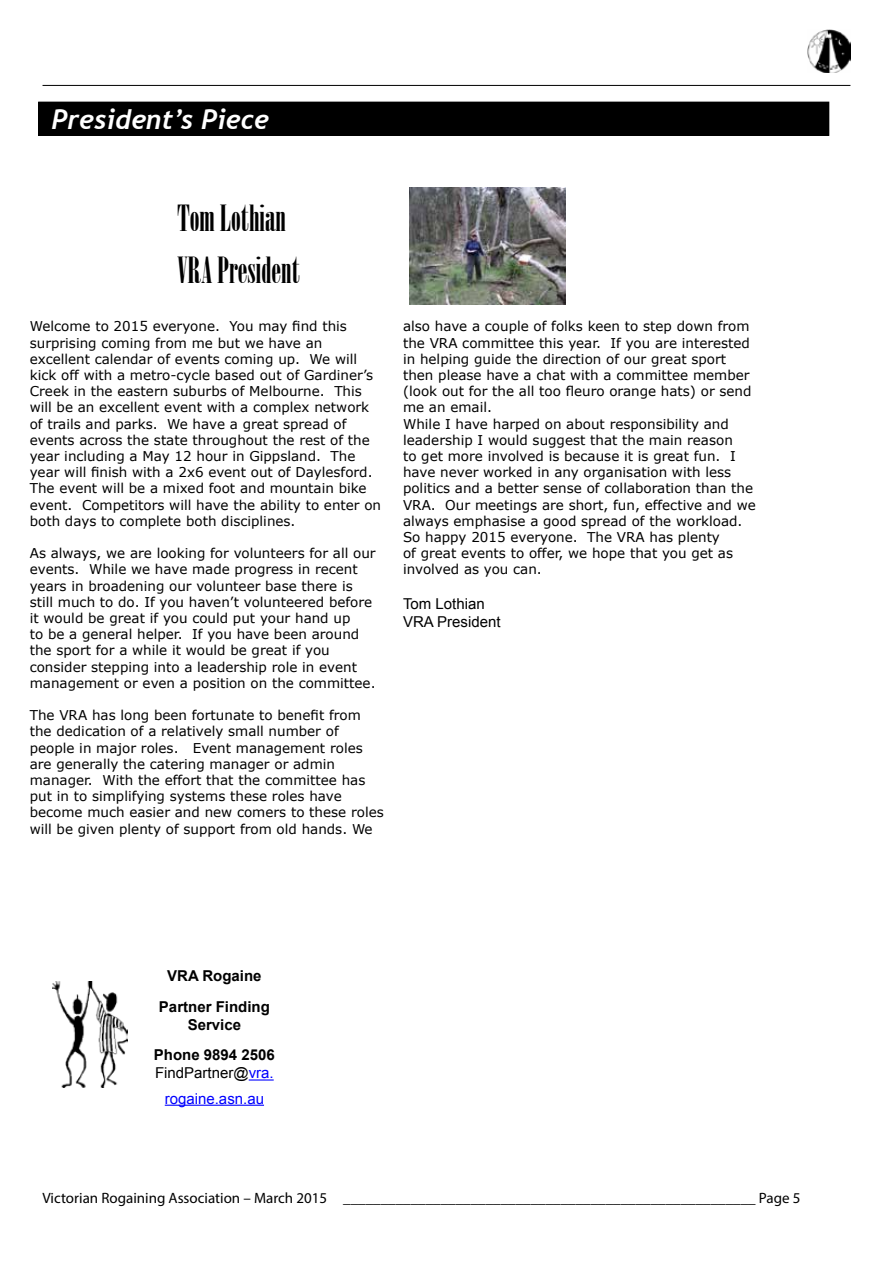
<style>
.page{position:relative;width:893px;height:1263px;background:#fff}
.page>*{position:absolute;margin:0;border:0;box-sizing:border-box;transform-origin:0 0}
.t1{font:36px/51.8px "Onyx";color:#000}
.t2{font:italic 700 27px "Trebuchet";color:#fff}
.t3{font:15px "Myriad Pro";color:#000}
.t4{font:700 15px/30.8px "Arial";color:#000;text-align:center}
.t5{font:15px/25.2px "Arial";color:#00f;text-align:center}
.t6{font:15px/18px "Arial";color:#000}
.t7{font:13.5px/16.2px "Verdana";color:#000}
.s1{color:#000}
</style>
<div class="page">
<hr style="left:43px;top:85px;width:807px;height:1px;background:#000">
<img style="left:808px;top:30px;width:42px;height:42px">
<div style="left:39px;top:102px;width:790px;height:33px;background:#000"></div>
<div style="left:38px;top:102px;width:791px;height:34px;border:1px solid #000"></div>
<svg style="left:249px;top:1079px;width:25px;height:1px"></svg>
<hr style="left:165px;top:1105px;width:99px;height:1px;background:#00f">
<img style="left:53px;top:981px;width:75px;height:107px">
<img style="left:409px;top:188px;width:157px;height:117px">
<h2 class="t2" style="left:51px;top:103px;width:219px">President’s Piece</h2>
<h1 class="t1" style="left:177px;top:193px;width:124px">Tom Lothian<br>VRA President</h1>
<p class="t7" style="left:30px;top:318px;width:353px">Welcome to 2015 everyone. You may find this surprising coming from me but we have an excellent calendar of events coming up. We will kick off with a metro-cycle based out of Gardiner’s Creek in the eastern suburbs of Melbourne. This will be an excellent event with a complex network of trails and parks. We have a great spread of events across the state throughout the rest of the year including a May 12 hour in Gippsland. The year will finish with a 2x6 event out of Daylesford.<br>The event will be a mixed foot and mountain bike event. Competitors will have the ability to enter on both days to complete both disciplines.</p>
<p class="t7" style="left:30px;top:545px;width:347px">As always, we are looking for volunteers for all our events. While we have made progress in recent years in broadening our volunteer base there is still much to do. If you haven’t volunteered before it would be great if you could put your hand up<br>to be a general helper. If you have been around the sport for a while it would be great if you consider stepping into a leadership role in event management or even a position on the committee.</p>
<p class="t7" style="left:30px;top:707px;width:355px">The VRA has long been fortunate to benefit from the dedication of a relatively small number of people in major roles. Event management roles are generally the catering manager or admin manager. With the effort that the committee has put in to simplifying systems these roles have become much easier and new comers to these roles will be given plenty of support from old hands. We</p>
<p class="t7" style="left:403px;top:318px;width:354px">also have a couple of folks keen to step down from the VRA committee this year. If you are interested in helping guide the direction of our great sport then please have a chat with a committee member (look out for the all too fleuro orange hats) or send me an email.<br>While I have harped on about responsibility and leadership I would suggest that the main reason<br>to get more involved is because it is great fun. I have never worked in any organisation with less politics and a better sense of collaboration than the VRA. Our meetings are short, fun, effective and we always emphasise a good spread of the workload.<br>So happy 2015 everyone. The VRA has plenty<br>of great events to offer, we hope that you get as involved as you can.</p>
<p class="t6" style="left:403px;top:594px;width:99px">Tom Lothian<br>VRA President</p>
<p class="t4" style="left:159px;top:961px;width:112px">VRA Rogaine<br>Partner Finding</p>
<p class="t4" style="left:154px;top:1009px;width:122px">Service<br>Phone 9894 2506</p>
<p class="t5" style="left:155px;top:1061px;width:120px"><span class="s1">FindPartner@</span>vra. rogaine.asn.au</p>
<p class="t3" style="left:43px;top:1188px;width:759px">Victorian Rogaining Association – March 2015 _______________________________________________________ Page 5</p>
</div>
